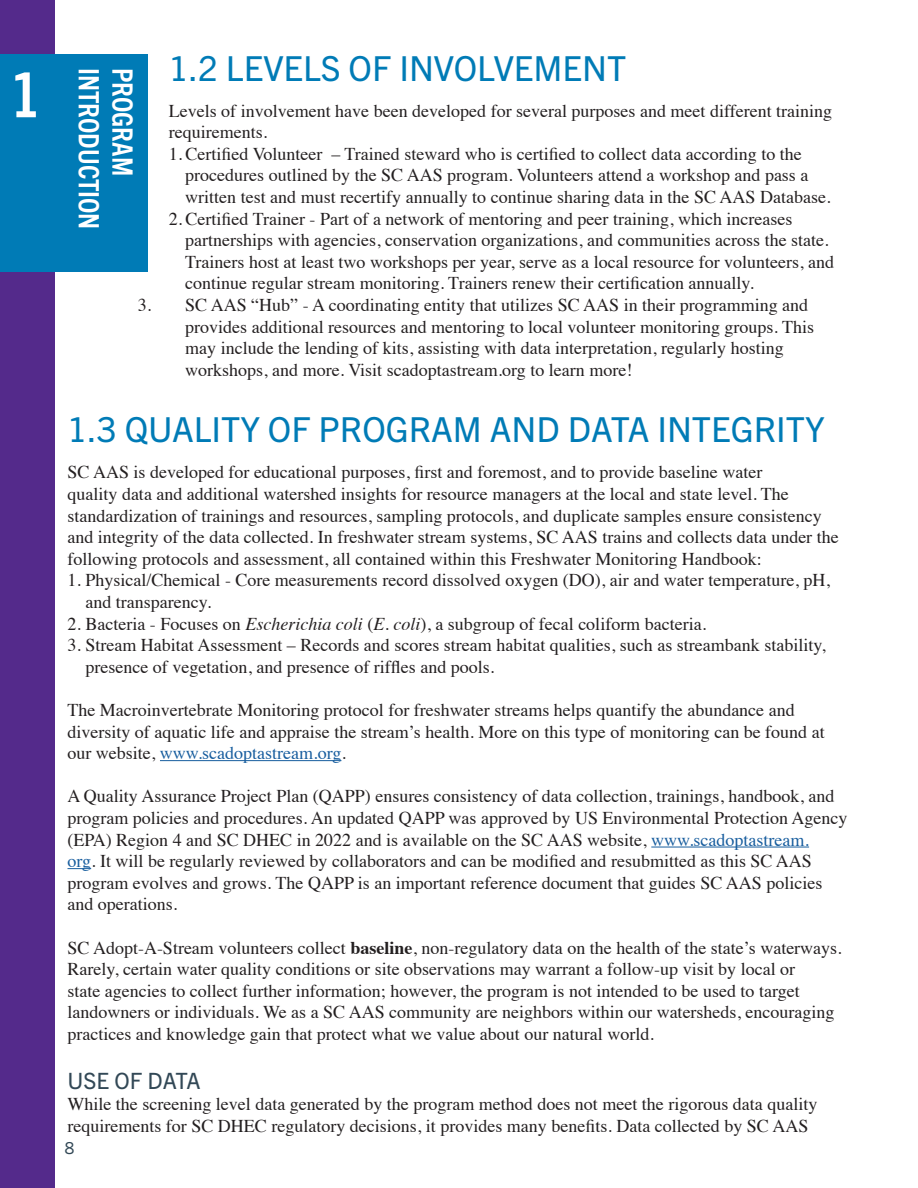
<style>
.page{position:relative;width:918px;height:1188px;background:#fff}
.page>*{position:absolute;margin:0;border:0;box-sizing:border-box;transform-origin:0 0}
.t1{font:700 condensed 62.4px "Trade Gothic Next LT Pro";color:#fff}
.t2{font:34.5px "Trade Gothic Next LT Pro";color:#007bb6}
.t3{font:700 condensed 28.2px "Trade Gothic Next LT Pro";color:#fff}
.t4{font:22.5px "Trade Gothic Next LT Pro";color:#324856}
.t5{font:18px/21.6px "Times";color:#231f20}
.t6{font:16.5px "Trade Gothic Next LT Pro";color:#324856}
.s1{font-style:italic}
.s2{color:#175d9e}
.s3{font-weight:700}
</style>
<div class="page">
<div style="left:0;top:0;width:55px;height:1188px;background:#542a8b"></div>
<div style="left:0;top:54px;width:148px;height:218px;background:#007bb6"></div>
<hr style="left:160px;top:760px;width:181px;height:1px;background:#175d9e">
<hr style="left:651px;top:847px;width:158px;height:1px;background:#175d9e">
<svg style="left:68px;top:868px;width:23px;height:1px"></svg>
<h1 class="t1" style="left:11px;top:52px;width:31px">1</h1>
<h2 class="t2" style="left:169px;top:44px;width:459px">1.2 LEVELS OF INVOLVEMENT</h2>
<p class="t5" style="left:169px;top:98px;width:665px">Levels of involvement have been developed for several purposes and meet different training requirements.</p>
<p class="t5" style="left:185px;top:141px;width:647px;text-indent:-16px">1. Certified Volunteer – Trained steward who is certified to collect data according to the procedures outlined by the SC AAS program. Volunteers attend a workshop and pass a written test and must recertify annually to continue sharing data in the SC AAS Database.</p>
<p class="t5" style="left:185px;top:206px;width:650px;text-indent:-16px">2. Certified Trainer - Part of a network of mentoring and peer training, which increases partnerships with agencies, conservation organizations, and communities across the state.<br>Trainers host at least two workshops per year, serve as a local resource for volunteers, and continue regular stream monitoring. Trainers renew their certification annually.</p>
<p class="t5" style="left:185px;top:293px;width:631px;text-indent:-47px">3. SC AAS “Hub” - A coordinating entity that utilizes SC AAS in their programming and provides additional resources and mentoring to local volunteer monitoring groups. This may include the lending of kits, assisting with data interpretation, regularly hosting workshops, and more. Visit scadoptastream.org to learn more!</p>
<h2 class="t2" style="left:68px;top:406px;width:759px">1.3 QUALITY OF PROGRAM AND DATA INTEGRITY</h2>
<p class="t5" style="left:68px;top:460px;width:773px">SC AAS is developed for educational purposes, first and foremost, and to provide baseline water<br>quality data and additional watershed insights for resource managers at the local and state level. The standardization of trainings and resources, sampling protocols, and duplicate samples ensure consistency and integrity of the data collected. In freshwater stream systems, SC AAS trains and collects data under the following protocols and assessment, all contained within this Freshwater Monitoring Handbook:</p>
<p class="t5" style="left:86px;top:568px;width:746px;text-indent:-18px">1. Physical/Chemical - Core measurements record dissolved oxygen (DO), air and water temperature, pH, and transparency.</p>
<p class="t5" style="left:68px;top:611px;width:640px">2. Bacteria - Focuses on <span class="s1">Escherichia coli</span> (<span class="s1">E. coli</span>), a subgroup of fecal coliform bacteria.</p>
<p class="t5" style="left:85px;top:633px;width:742px;text-indent:-18px">3. Stream Habitat Assessment – Records and scores stream habitat qualities, such as streambank stability, presence of vegetation, and presence of riffles and pools.</p>
<p class="t5" style="left:67px;top:698px;width:759px">The Macroinvertebrate Monitoring protocol for freshwater streams helps quantify the abundance and diversity of aquatic life and appraise the stream’s health. More on this type of monitoring can be found at our website, <span class="s2">www.scadoptastream.org</span>.</p>
<p class="t5" style="left:67px;top:784px;width:782px">A Quality Assurance Project Plan (QAPP) ensures consistency of data collection, trainings, handbook, and program policies and procedures. An updated QAPP was approved by US Environmental Protection Agency (EPA) Region 4 and SC DHEC in 2022 and is available on the SC AAS website, <span class="s2">www.scadoptastream.<br>org</span>. It will be regularly reviewed by collaborators and can be modified and resubmitted as this SC AAS program evolves and grows. The QAPP is an important reference document that guides SC AAS policies and operations.</p>
<p class="t5" style="left:67px;top:935px;width:776px">SC Adopt-A-Stream volunteers collect <span class="s3">baseline</span>, non-regulatory data on the health of the state’s waterways.<br>Rarely, certain water quality conditions or site observations may warrant a follow-up visit by local or<br>state agencies to collect further information; however, the program is not intended to be used to target landowners or individuals. We as a SC AAS community are neighbors within our watersheds, encouraging practices and knowledge gain that protect what we value about our natural world.</p>
<p class="t4" style="left:68px;top:1065px;width:135px">USE OF DATA</p>
<p class="t5" style="left:68px;top:1092px;width:751px">While the screening level data generated by the program method does not meet the rigorous data quality requirements for SC DHEC regulatory decisions, it provides many benefits. Data collected by SC AAS</p>
<h3 class="t3" style="left:108px;top:68px;width:163px;rotate:90deg">INTRODUCTION</h3>
<h3 class="t3" style="left:142px;top:68px;width:110px;rotate:90deg">PROGRAM</h3>
<p class="t6" style="left:65px;top:1137px;width:11px">8</p>
</div>
